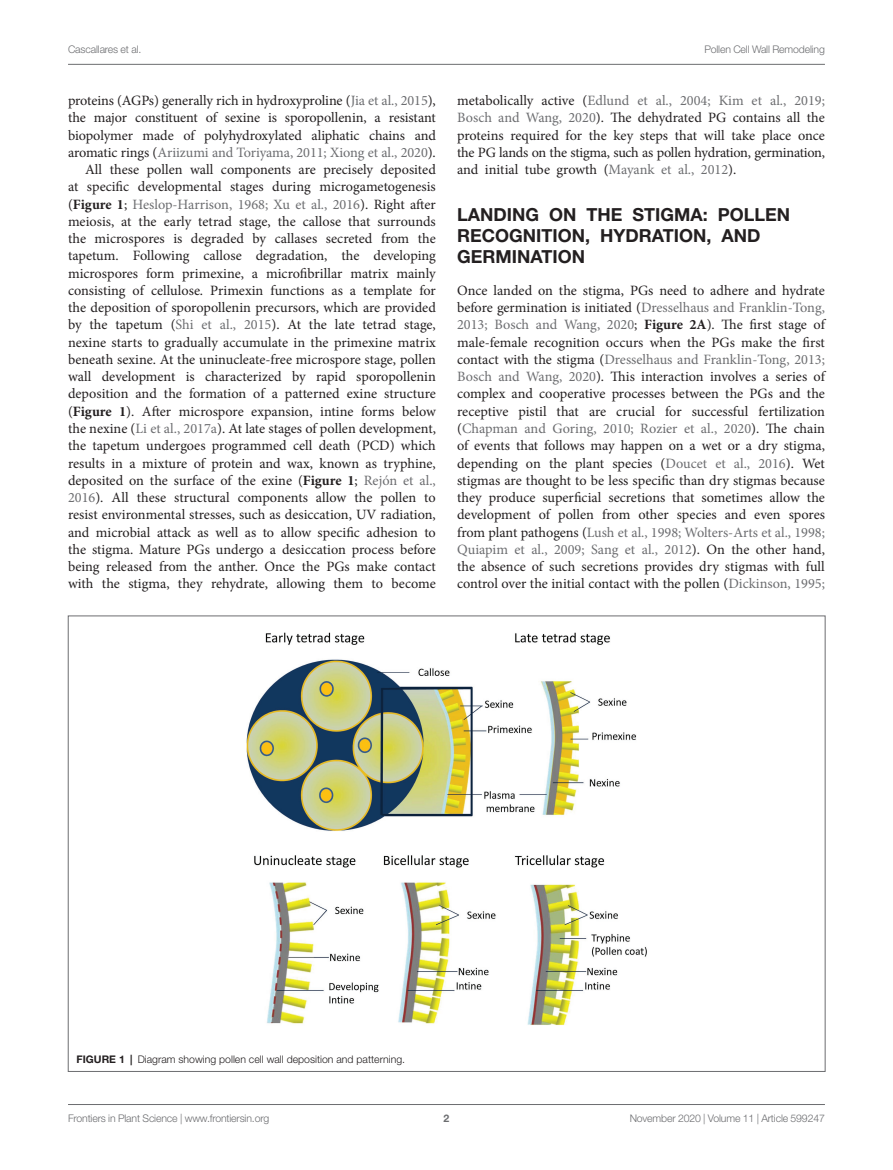
<style>
.page{position:relative;width:893px;height:1170px;background:#fff}
.page>*{position:absolute;margin:0;border:0;box-sizing:border-box;transform-origin:0 0}
.HEAD_1{font:700 18px/21px "Helvetica Neue LT Std";color:#231f20}
.TEXT{font:14.25px/17.2px "Minion Pro";letter-spacing:-.005em;color:#231f20;text-align:justify}
.TEXT_FLUSH{font:14.25px/17.2px "Minion Pro";color:#231f20;text-align:justify}
.t1{font:300 10.5px "Helvetica Neue LT Std";letter-spacing:-.015em;color:#6c6d70}
.FIG_LEG{font:300 10.5px "Helvetica Neue LT Std";color:#231f20}
.t2{font:700 10.5px "Helvetica Neue LT Std";color:#6c6d70}
.s1{color:#6c6d70}
.s2{font-weight:700}
</style>
<div class="page">
<hr style="left:68px;top:64px;width:757px;height:1px;background:#6c6d70">
<hr style="left:68px;top:1104px;width:757px;height:1px;background:#6c6d70">
<img style="left:246px;top:632px;width:401px;height:394px">
<p class="t1" style="left:68px;top:42px;width:75px">Cascallares et al.</p>
<p class="t1" style="left:704px;top:42px;width:122px">Pollen Cell Wall Remodeling</p>
<p class="TEXT" style="left:68px;top:92px;width:369px">proteins (AGPs) generally rich in hydroxyproline (<span class="s1">Jia et al., 2015</span>), the major constituent of sexine is sporopollenin, a resistant biopolymer made of polyhydroxylated aliphatic chains and aromatic rings (<span class="s1">Ariizumi and Toriyama, 2011; Xiong et al., 2020</span>).</p>
<p class="TEXT" style="left:68px;top:161px;width:369px;text-indent:17px">All these pollen wall components are precisely deposited at specific developmental stages during microgametogenesis (<span class="s2">Figure 1</span>; <span class="s1">Heslop-Harrison, 1968; Xu et al., 2016</span>). Right after meiosis, at the early tetrad stage, the callose that surrounds the microspores is degraded by callases secreted from the tapetum. Following callose degradation, the developing microspores form primexine, a microfibrillar matrix mainly consisting of cellulose. Primexin functions as a template for the deposition of sporopollenin precursors, which are provided by the tapetum (<span class="s1">Shi et al., 2015</span>). At the late tetrad stage, nexine starts to gradually accumulate in the primexine matrix beneath sexine. At the uninucleate-free microspore stage, pollen wall development is characterized by rapid sporopollenin deposition and the formation of a patterned exine structure (<span class="s2">Figure 1</span>). After microspore expansion, intine forms below the nexine (<span class="s1">Li et al., 2017a</span>). At late stages of pollen development, the tapetum undergoes programmed cell death (PCD) which results in a mixture of protein and wax, known as tryphine, deposited on the surface of the exine (<span class="s2">Figure 1</span>; <span class="s1">Rejón et al., 2016</span>). All these structural components allow the pollen to resist environmental stresses, such as desiccation, UV radiation, and microbial attack as well as to allow specific adhesion to the stigma. Mature PGs undergo a desiccation process before being released from the anther. Once the PGs make contact with the stigma, they rehydrate, allowing them to become</p>
<p class="TEXT" style="left:457px;top:92px;width:369px">metabolically active (<span class="s1">Edlund et al., 2004; Kim et al., 2019; Bosch and Wang, 2020</span>). The dehydrated PG contains all the proteins required for the key steps that will take place once the PG lands on the stigma, such as pollen hydration, germination, and initial tube growth (<span class="s1">Mayank et al., 2012</span>).</p>
<p class="HEAD_1" style="left:457px;top:204px;width:335px">LANDING ON THE STIGMA: POLLEN<br>RECOGNITION, HYDRATION, AND<br>GERMINATION</p>
<p class="TEXT_FLUSH" style="left:457px;top:282px;width:369px">Once landed on the stigma, PGs need to adhere and hydrate before germination is initiated (<span class="s1">Dresselhaus and Franklin-Tong, 2013; Bosch and Wang, 2020</span>; <span class="s2">Figure 2A</span>). The first stage of male-female recognition occurs when the PGs make the first contact with the stigma (<span class="s1">Dresselhaus and Franklin-Tong, 2013; Bosch and Wang, 2020</span>). This interaction involves a series of complex and cooperative processes between the PGs and the receptive pistil that are crucial for successful fertilization (<span class="s1">Chapman and Goring, 2010; Rozier et al., 2020</span>). The chain of events that follows may happen on a wet or a dry stigma, depending on the plant species (<span class="s1">Doucet et al., 2016</span>). Wet stigmas are thought to be less specific than dry stigmas because they produce superficial secretions that sometimes allow the development of pollen from other species and even spores from plant pathogens (<span class="s1">Lush et al., 1998; Wolters-Arts et al., 1998; Quiapim et al., 2009; Sang et al., 2012</span>). On the other hand, the absence of such secretions provides dry stigmas with full control over the initial contact with the pollen (<span class="s1">Dickinson, 1995;</span></p>
<p class="FIG_LEG" style="left:77px;top:1052px;width:330px"><span class="s2">FIGURE 1 |</span> Diagram showing pollen cell wall deposition and patterning.</p>
<p class="t1" style="left:68px;top:1111px;width:203px">Frontiers in Plant Science | www.frontiersin.org</p>
<p class="t2" style="left:444px;top:1111px;width:7px">2</p>
<p class="t1" style="left:630px;top:1111px;width:197px">November 2020 | Volume 11 | Article 599247</p>
</div>
